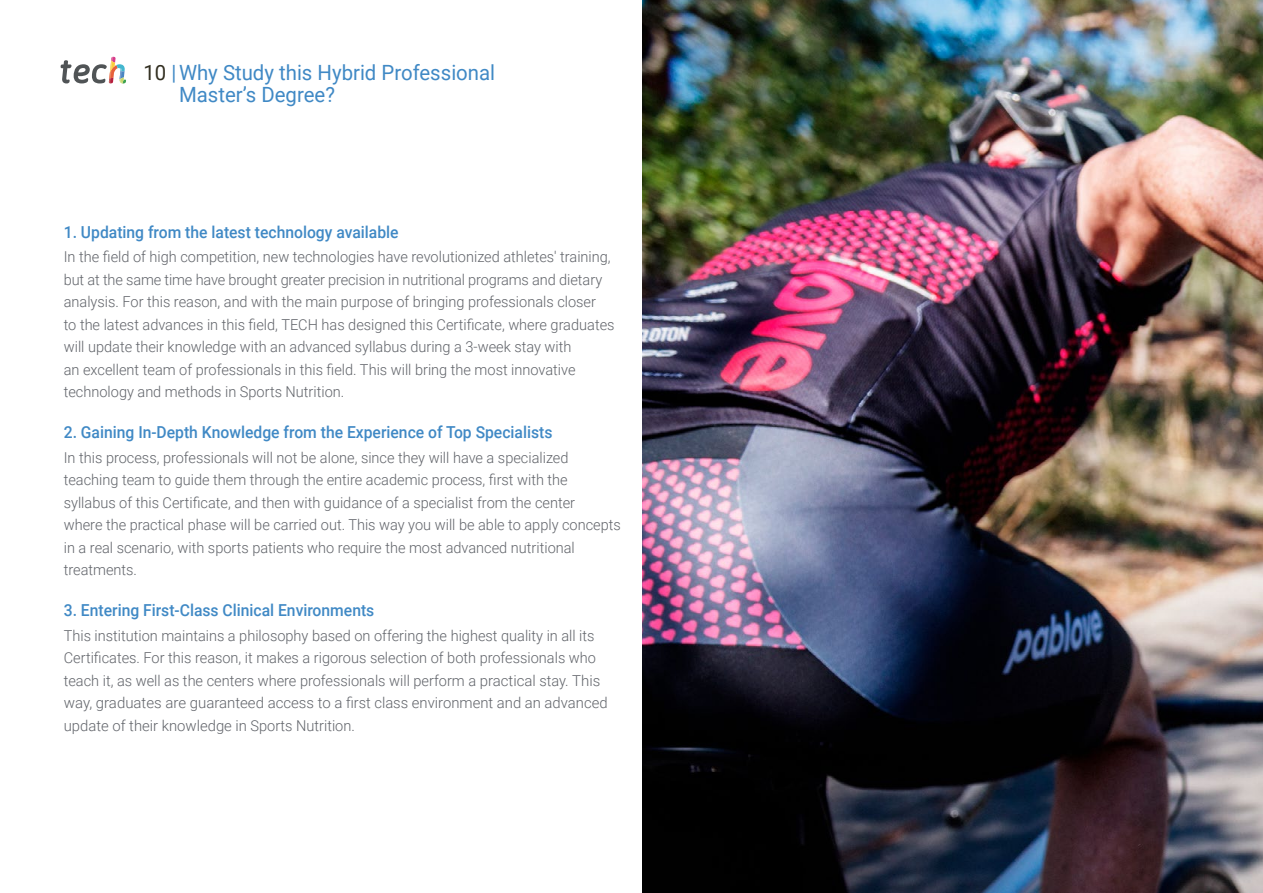
<style>
.page{position:relative;width:1263px;height:893px;background:#fff}
.page>*{position:absolute;margin:0;border:0;box-sizing:border-box;transform-origin:0 0}
.t1{font:21px/22.5px "Roboto";color:#4089c5}
.t2{font:500 16.5px "Roboto";color:#4089c5;scale:.95 1}
.t3{font:300 15px/22.5px "Roboto";color:#61646a}
.s1{color:#312e20}
</style>
<div class="page">
<img style="left:642px;top:0;width:621px;height:893px">
<svg style="left:61px;top:57px;width:65px;height:27px"></svg>
<h1 class="t1" style="left:179px;top:60px;width:318px;text-indent:-36px"><span class="s1">10</span> |Why Study this Hybrid Professional<br>Master’s Degree?</h1>
<p class="t2" style="left:64px;top:220px;width:354px">1. Updating from the latest technology available</p>
<p class="t3" style="left:64px;top:245px;width:552px">In the field of high competition, new technologies have revolutionized athletes' training, but at the same time have brought greater precision in nutritional programs and dietary analysis. For this reason, and with the main purpose of bringing professionals closer<br>to the latest advances in this field, TECH has designed this Certificate, where graduates will update their knowledge with an advanced syllabus during a 3-week stay with<br>an excellent team of professionals in this field. This will bring the most innovative technology and methods in Sports Nutrition.</p>
<p class="t2" style="left:64px;top:421px;width:516px">2. Gaining In-Depth Knowledge from the Experience of Top Specialists</p>
<p class="t3" style="left:64px;top:446px;width:559px">In this process, professionals will not be alone, since they will have a specialized teaching team to guide them through the entire academic process, first with the syllabus of this Certificate, and then with guidance of a specialist from the center<br>where the practical phase will be carried out. This way you will be able to apply concepts in a real scenario, with sports patients who require the most advanced nutritional treatments.</p>
<p class="t2" style="left:64px;top:599px;width:328px">3. Entering First-Class Clinical Environments</p>
<p class="t3" style="left:64px;top:623px;width:545px">This institution maintains a philosophy based on offering the highest quality in all its Certificates. For this reason, it makes a rigorous selection of both professionals who teach it, as well as the centers where professionals will perform a practical stay. This way, graduates are guaranteed access to a first class environment and an advanced update of their knowledge in Sports Nutrition.</p>
</div>
